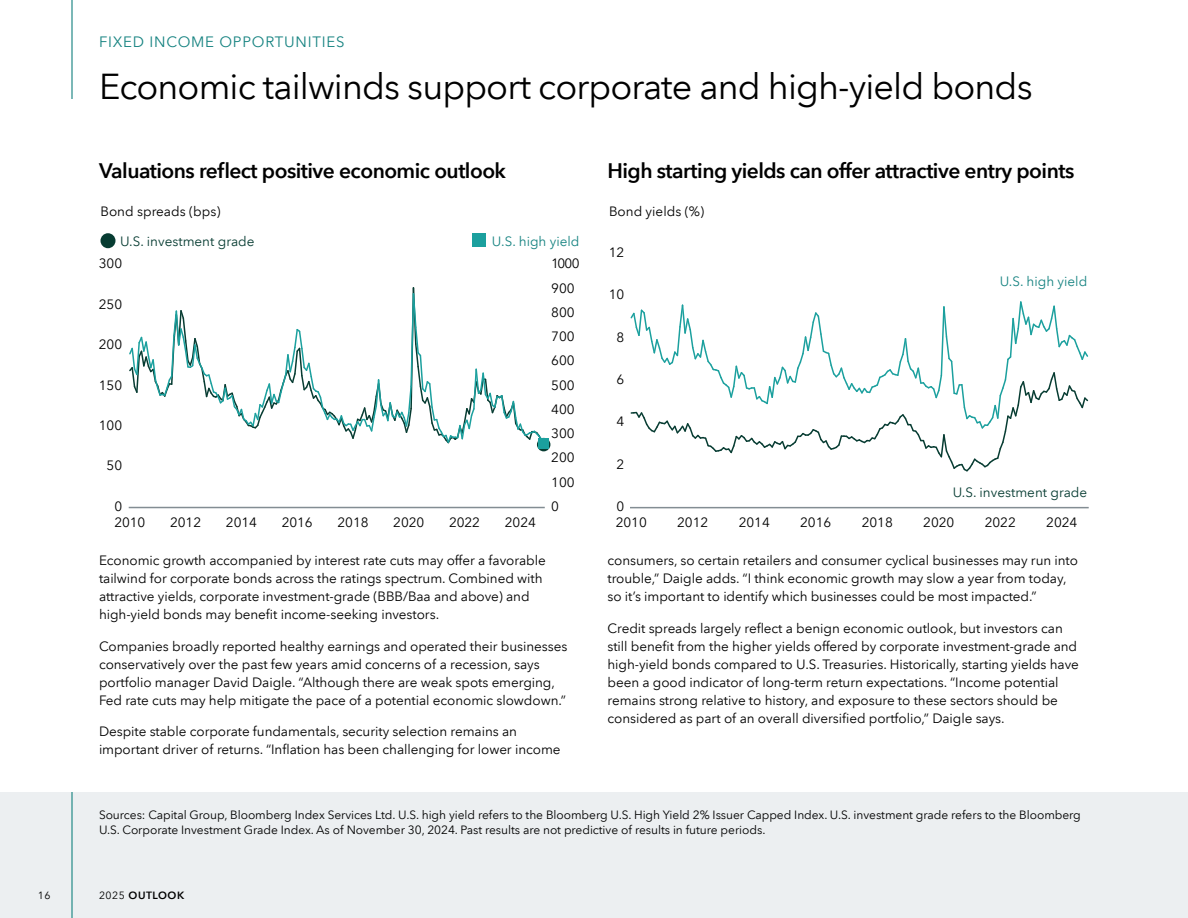
<style>
.page{position:relative;width:1188px;height:918px;background:#fff}
.page>*{position:absolute;margin:0;border:0;box-sizing:border-box;transform-origin:0 0}
.H3-24_30_Headline_Page{font:36px "Avenir Next LT Com";letter-spacing:-.025em;color:#000}
.H4-14_18_Headline_Chart-Demi{font:600 21px "Avenir Next LT Com";letter-spacing:-.025em;color:#000}
.H2-10_12_Headline_Section{font:15px "Avenir Next LT Com";letter-spacing:.05em;color:#168381}
.P-9_12_Body_Text{font:13.5px/18px "Avenir Next LT Com";letter-spacing:-.005em;color:#000}
.t1{font:13.5px "Avenir Next LT Com";color:#073c32}
.t2{font:13.5px "Avenir Next LT Com";color:#168381}
.P-8_10_Source{font:12px/15px "Avenir Next LT Com";letter-spacing:-.005em;color:#000}
.t3{font:600 10.5px "Avenir Next LT Com";letter-spacing:.05em;color:#000}
.t4{font:10.5px "Avenir Next LT Com";color:#000}
.s1{font-weight:400}
</style>
<div class="page">
<div style="left:0;top:792px;width:1188px;height:126px;background:#eceff1"></div>
<hr style="left:71px;top:0;width:2px;height:99px;background:#168381">
<hr style="left:71px;top:792px;width:2px;height:126px;background:#168381">
<div style="left:472px;top:233px;width:14px;height:14px;background:#1ba09e"></div>
<svg style="left:537px;top:438px;width:13px;height:13px"></svg>
<div style="left:100px;top:233px;width:16px;height:15px;background:#073c32;border-radius:50%"></div>
<hr style="left:129px;top:507px;width:416px;height:1px;background:#838d93">
<svg style="left:129px;top:287px;width:416px;height:160px"></svg>
<div style="left:538px;top:438px;width:11px;height:10px;background:#1ba09e"></div>
<hr style="left:630px;top:507px;width:459px;height:1px;background:#838d93">
<svg style="left:630px;top:301px;width:459px;height:171px"></svg>
<h2 class="H2-10_12_Headline_Section" style="left:99px;top:33px;width:247px">FIXED INCOME OPPORTUNITIES</h2>
<h3 class="H3-24_30_Headline_Page" style="left:99px;top:65px;width:935px">Economic tailwinds support corporate and high-yield bonds</h3>
<h4 class="H4-14_18_Headline_Chart-Demi" style="left:99px;top:158px;width:409px">Valuations reflect positive economic outlook</h4>
<p class="P-9_12_Body_Text" style="left:100px;top:202px;width:121px">Bond spreads (bps)</p>
<p class="t1" style="left:120px;top:233px;width:136px">U.S. investment grade</p>
<p class="t2" style="left:492px;top:234px;width:89px">U.S. high yield</p>
<p class="P-9_12_Body_Text" style="left:99px;top:255px;width:25px">300</p>
<p class="P-9_12_Body_Text" style="left:99px;top:295px;width:25px">250</p>
<p class="P-9_12_Body_Text" style="left:99px;top:336px;width:25px">200</p>
<p class="P-9_12_Body_Text" style="left:99px;top:376px;width:25px">150</p>
<p class="P-9_12_Body_Text" style="left:99px;top:416px;width:25px">100</p>
<p class="P-9_12_Body_Text" style="left:107px;top:457px;width:17px">50</p>
<p class="P-9_12_Body_Text" style="left:114px;top:497px;width:9px">0</p>
<p class="P-9_12_Body_Text" style="left:114px;top:513px;width:33px">2010</p>
<p class="P-9_12_Body_Text" style="left:170px;top:513px;width:33px">2012</p>
<p class="P-9_12_Body_Text" style="left:226px;top:513px;width:33px">2014</p>
<p class="P-9_12_Body_Text" style="left:282px;top:513px;width:33px">2016</p>
<p class="P-9_12_Body_Text" style="left:337px;top:513px;width:33px">2018</p>
<p class="P-9_12_Body_Text" style="left:393px;top:513px;width:33px">2020</p>
<p class="P-9_12_Body_Text" style="left:449px;top:513px;width:33px">2022</p>
<p class="P-9_12_Body_Text" style="left:505px;top:513px;width:33px">2024</p>
<p class="P-9_12_Body_Text" style="left:551px;top:255px;width:30px">1000</p>
<p class="P-9_12_Body_Text" style="left:551px;top:279px;width:25px">900</p>
<p class="P-9_12_Body_Text" style="left:551px;top:303px;width:25px">800</p>
<p class="P-9_12_Body_Text" style="left:551px;top:327px;width:25px">700</p>
<p class="P-9_12_Body_Text" style="left:551px;top:352px;width:25px">600</p>
<p class="P-9_12_Body_Text" style="left:551px;top:376px;width:25px">500</p>
<p class="P-9_12_Body_Text" style="left:551px;top:400px;width:25px">400</p>
<p class="P-9_12_Body_Text" style="left:551px;top:424px;width:25px">300</p>
<p class="P-9_12_Body_Text" style="left:551px;top:449px;width:25px">200</p>
<p class="P-9_12_Body_Text" style="left:551px;top:473px;width:25px">100</p>
<p class="P-9_12_Body_Text" style="left:551px;top:497px;width:9px">0</p>
<p class="P-9_12_Body_Text" style="left:99px;top:552px;width:448px">Economic growth accompanied by interest rate cuts may offer a favorable tailwind for corporate bonds across the ratings spectrum. Combined with attractive yields, corporate investment-grade (BBB/Baa and above) and high-yield bonds may benefit income-seeking investors.</p>
<p class="P-9_12_Body_Text" style="left:99px;top:637px;width:470px">Companies broadly reported healthy earnings and operated their businesses conservatively over the past few years amid concerns of a recession, says portfolio manager David Daigle. “Although there are weak spots emerging, Fed rate cuts may help mitigate the pace of a potential economic slowdown.”</p>
<p class="P-9_12_Body_Text" style="left:99px;top:722px;width:463px">Despite stable corporate fundamentals, security selection remains an important driver of returns. “Inflation has been challenging for lower income</p>
<h4 class="H4-14_18_Headline_Chart-Demi" style="left:608px;top:158px;width:468px">High starting yields can offer attractive entry points</h4>
<p class="P-9_12_Body_Text" style="left:609px;top:202px;width:97px">Bond yields (%)</p>
<p class="P-9_12_Body_Text" style="left:609px;top:243px;width:17px">12</p>
<p class="P-9_12_Body_Text" style="left:609px;top:285px;width:17px">10</p>
<p class="P-9_12_Body_Text" style="left:617px;top:328px;width:9px">8</p>
<p class="P-9_12_Body_Text" style="left:617px;top:370px;width:9px">6</p>
<p class="P-9_12_Body_Text" style="left:617px;top:413px;width:9px">4</p>
<p class="P-9_12_Body_Text" style="left:617px;top:455px;width:9px">2</p>
<p class="P-9_12_Body_Text" style="left:617px;top:498px;width:9px">0</p>
<p class="t2" style="left:1000px;top:273px;width:89px">U.S. high yield</p>
<p class="t1" style="left:953px;top:485px;width:136px">U.S. investment grade</p>
<p class="P-9_12_Body_Text" style="left:616px;top:514px;width:33px">2010</p>
<p class="P-9_12_Body_Text" style="left:677px;top:514px;width:33px">2012</p>
<p class="P-9_12_Body_Text" style="left:739px;top:514px;width:33px">2014</p>
<p class="P-9_12_Body_Text" style="left:800px;top:514px;width:33px">2016</p>
<p class="P-9_12_Body_Text" style="left:862px;top:514px;width:33px">2018</p>
<p class="P-9_12_Body_Text" style="left:923px;top:514px;width:33px">2020</p>
<p class="P-9_12_Body_Text" style="left:985px;top:514px;width:33px">2022</p>
<p class="P-9_12_Body_Text" style="left:1046px;top:514px;width:33px">2024</p>
<p class="P-9_12_Body_Text" style="left:608px;top:551px;width:472px">consumers, so certain retailers and consumer cyclical businesses may run into trouble,” Daigle adds. “I think economic growth may slow a year from today, so it’s important to identify which businesses could be most impacted.”</p>
<p class="P-9_12_Body_Text" style="left:608px;top:619px;width:473px">Credit spreads largely reflect a benign economic outlook, but investors can still benefit from the higher yields offered by corporate investment-grade and high-yield bonds compared to U.S. Treasuries. Historically, starting yields have been a good indicator of long-term return expectations. “Income potential remains strong relative to history, and exposure to these sectors should be considered as part of an overall diversified portfolio,” Daigle says.</p>
<p class="P-8_10_Source" style="left:99px;top:807px;width:983px">Sources: Capital Group, Bloomberg Index Services Ltd. U.S. high yield refers to the Bloomberg U.S. High Yield 2% Issuer Capped Index. U.S. investment grade refers to the Bloomberg<br>U.S. Corporate Investment Grade Index. As of November 30, 2024. Past results are not predictive of results in future periods.</p>
<p class="t4" style="left:38px;top:889px;width:14px">16</p>
<p class="t3" style="left:99px;top:889px;width:87px"><span class="s1">2025</span> OUTLOOK</p>
</div>
